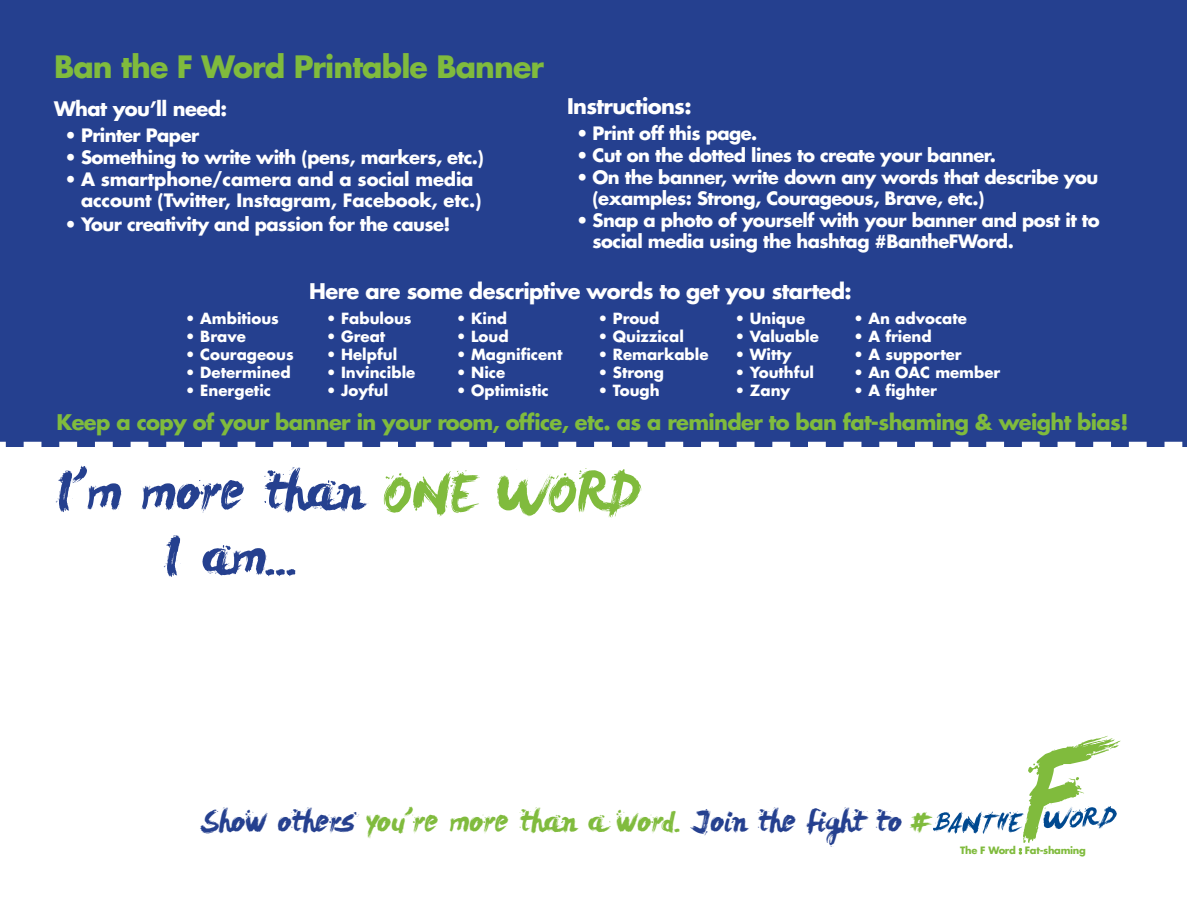
<style>
.page{position:relative;width:1188px;height:918px;background:#fff}
.page>*{position:absolute;margin:0;border:0;box-sizing:border-box;transform-origin:0 0}
.t1{font:52.5px/64.8px "Levi Re Brushed";color:#25408f}
.t2{font:30px "Levi Re Brushed";color:#25408f}
.t3{font:700 30px "Futura LT";letter-spacing:-.03em;color:#80bb3d}
.t4{font:30px "Levi Re Brushed";color:#80bb3d}
.t5{font:700 21px "Futura LT";letter-spacing:-.03em;color:#80bb3d}
.t6{font:700 21px "Futura LT";letter-spacing:-.03em;color:#fff}
.t7{font:700 19.5px "Futura LT";letter-spacing:-.03em;color:#fff}
.t8{font:700 18px/21.6px "Futura LT";letter-spacing:-.03em;color:#fff}
.t9{font:700 18px/21.6px "Futura LT";letter-spacing:-.01em;color:#fff}
.t10{font:700 15px "Futura LT";color:#fff}
.t11{font:700 9.9px "Futura LT";letter-spacing:-.03em;color:#80bb3d}
.s1{color:#80bb3d}
</style>
<div class="page">
<svg style="left:933px;top:736px;width:188px;height:119px"></svg>
<div style="left:1px;top:0;width:1186px;height:249px;background:#25408f"></div>
<div style="left:1px;top:246px;width:1186px;height:201px;background:#25408f"></div>
<svg style="left:1px;top:442px;width:1182px;height:5px"></svg>
<h2 class="t3" style="left:54px;top:47px;width:492px">Ban the F Word Printable Banner</h2>
<p class="t7" style="left:54px;top:96px;width:175px">What you’ll need:</p>
<p class="t8" style="left:64px;top:125px;width:136px">• Printer Paper</p>
<p class="t8" style="left:64px;top:146px;width:421px">• Something to write with (pens, markers, etc.)</p>
<p class="t9" style="left:81px;top:168px;width:402px;text-indent:-17px">• A smartphone/camera and a social media account (Twitter, Instagram, Facebook, etc.)</p>
<p class="t8" style="left:64px;top:213px;width:388px">• Your creativity and passion for the cause!</p>
<p class="t6" style="left:567px;top:92px;width:126px">Instructions:</p>
<p class="t8" style="left:576px;top:123px;width:183px">• Print off this page.</p>
<p class="t8" style="left:576px;top:144px;width:422px">• Cut on the dotted lines to create your banner.</p>
<p class="t8" style="left:593px;top:166px;width:507px;text-indent:-17px">• On the banner, write down any words that describe you (examples: Strong, Courageous, Brave, etc.)</p>
<p class="t8" style="left:593px;top:209px;width:509px;text-indent:-17px">• Snap a photo of yourself with your banner and post it to social media using the hashtag #BantheFWord.</p>
<p class="t6" style="left:309px;top:277px;width:544px">Here are some descriptive words to get you started:</p>
<p class="t10" style="left:185px;top:309px;width:95px">• Ambitious</p>
<p class="t10" style="left:185px;top:327px;width:62px">• Brave</p>
<p class="t10" style="left:185px;top:345px;width:110px">• Courageous</p>
<p class="t10" style="left:185px;top:363px;width:107px">• Determined</p>
<p class="t10" style="left:185px;top:381px;width:87px">• Energetic</p>
<p class="t10" style="left:326px;top:309px;width:87px">• Fabulous</p>
<p class="t10" style="left:326px;top:327px;width:61px">• Great</p>
<p class="t10" style="left:326px;top:345px;width:73px">• Helpful</p>
<p class="t10" style="left:326px;top:363px;width:91px">• Invincible</p>
<p class="t10" style="left:326px;top:381px;width:64px">• Joyful</p>
<p class="t10" style="left:456px;top:309px;width:53px">• Kind</p>
<p class="t10" style="left:456px;top:327px;width:54px">• Loud</p>
<p class="t10" style="left:456px;top:345px;width:108px">• Magnificent</p>
<p class="t10" style="left:456px;top:363px;width:51px">• Nice</p>
<p class="t10" style="left:456px;top:381px;width:94px">• Optimistic</p>
<p class="t10" style="left:598px;top:309px;width:63px">• Proud</p>
<p class="t10" style="left:598px;top:327px;width:88px">• Quizzical</p>
<p class="t10" style="left:598px;top:345px;width:112px">• Remarkable</p>
<p class="t10" style="left:598px;top:363px;width:68px">• Strong</p>
<p class="t10" style="left:598px;top:381px;width:63px">• Tough</p>
<p class="t10" style="left:735px;top:309px;width:72px">• Unique</p>
<p class="t10" style="left:735px;top:327px;width:86px">• Valuable</p>
<p class="t10" style="left:735px;top:345px;width:58px">• Witty</p>
<p class="t10" style="left:735px;top:363px;width:81px">• Youthful</p>
<p class="t10" style="left:735px;top:381px;width:57px">• Zany</p>
<p class="t10" style="left:854px;top:309px;width:115px">• An advocate</p>
<p class="t10" style="left:854px;top:327px;width:80px">• A friend</p>
<p class="t10" style="left:854px;top:345px;width:110px">• A supporter</p>
<p class="t10" style="left:854px;top:363px;width:148px">• An OAC member</p>
<p class="t10" style="left:854px;top:381px;width:85px">• A fighter</p>
<p class="t5" style="left:57px;top:409px;width:1074px">Keep a copy of your banner in your room, office, etc. as a reminder to ban fat-shaming &amp; weight bias!</p>
<h1 class="t1" style="left:163px;top:458px;width:479px;text-indent:-108px">I'm more than <span class="s1">ONE WORD<br></span>I am...</h1>
<h2 class="t2" style="left:203px;top:803px;width:700px">Show others <span class="s1">you're more than a word.</span> Join the fight to</h2>
<h2 class="t4" style="left:912px;top:805px;width:20px">#</h2>
<p class="t11" style="left:960px;top:844px;width:127px">The F Word : Fat-shaming</p>
</div>
